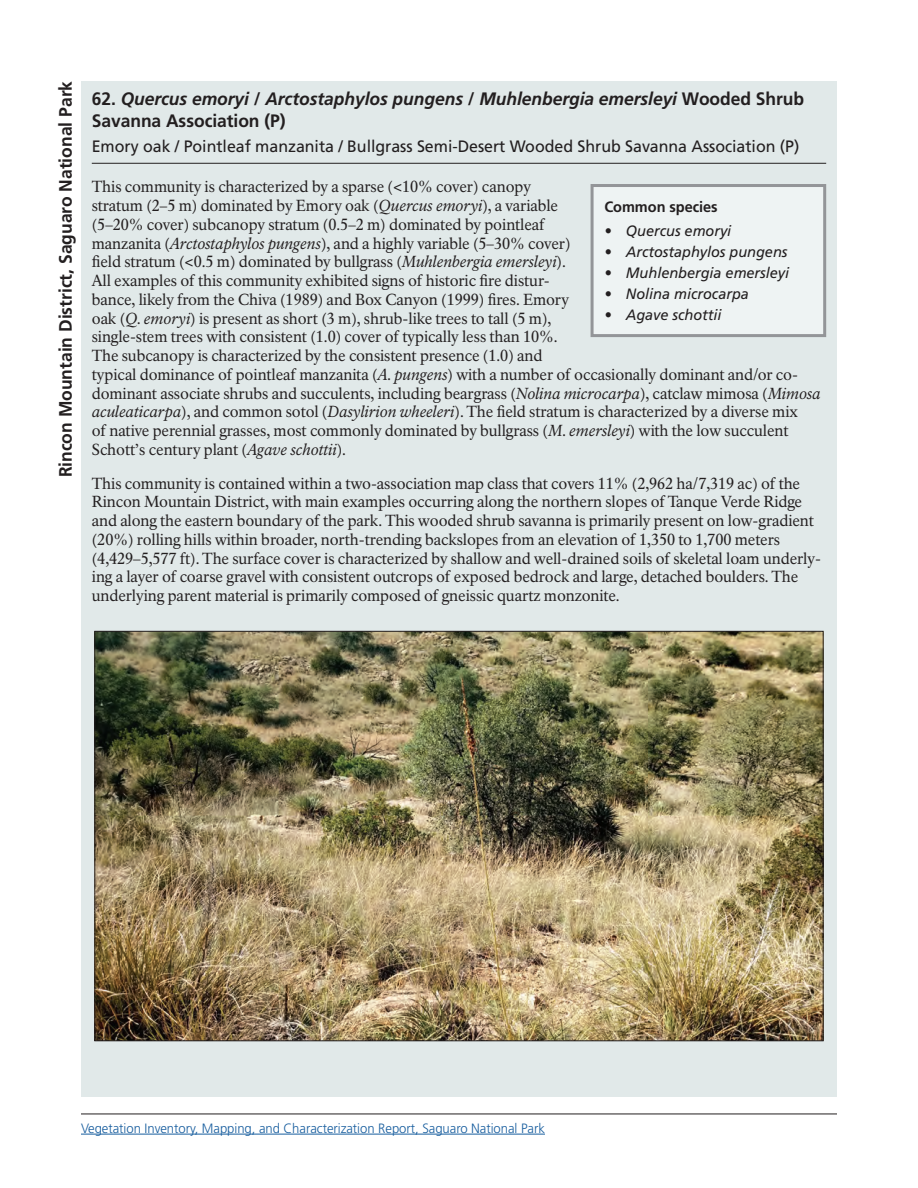
<style>
.page{position:relative;width:918px;height:1188px;background:#fff}
.page>*{position:absolute;margin:0;border:0;box-sizing:border-box;transform-origin:0 0}
.HeadingBold{font:italic 700 18px/21.6px "Frutiger LT Std";letter-spacing:-.005em;color:#231f20}
.t1{font:700 18px "Frutiger LT Std";color:#231f20}
.HeadingRegular{font:16.5px "Frutiger LT Std";letter-spacing:-.005em;color:#231f20}
.body_text{font:15.75px/18.8px "NPS Rawlinson OT";letter-spacing:-.005em;color:#231f20}
.t2{font:italic 15px "Frutiger LT Std";letter-spacing:-.005em;color:#231f20}
.BoxHeader{font:700 15px "Frutiger LT Std";letter-spacing:-.005em;color:#231f20}
.t3{font:300 13.5px "Frutiger LT Std";letter-spacing:-.005em;color:#175d9e}
.s1{font-style:normal}
.s2{font-style:italic}
</style>
<div class="page">
<hr style="left:81px;top:1114px;width:756px;height:1px;background:#231f20">
<hr style="left:81px;top:1134px;width:464px;height:1px;background:#175d9e">
<div style="left:81px;top:81px;width:756px;height:1015px;background:#e1e9e9"></div>
<hr style="left:92px;top:163px;width:734px;height:1px;background:#231f20">
<img style="left:96px;top:633px;width:725px;height:406px">
<div style="left:592px;top:186px;width:233px;height:150px;background:#eef3f3"></div>
<div style="left:591px;top:184px;width:235px;height:153px;border:3px solid #939598"></div>
<p class="t1" style="left:55px;top:477px;width:398px;rotate:-90deg">Rincon Mountain District, Saguaro National Park</p>
<h1 class="HeadingBold" style="left:92px;top:88px;width:714px"><span class="s1">62.</span> Quercus emoryi <span class="s1">/</span> Arctostaphylos pungens <span class="s1">/</span> Muhlenbergia emersleyi <span class="s1">Wooded Shrub<br>Savanna Association (P)</span></h1>
<p class="HeadingRegular" style="left:92px;top:137px;width:709px">Emory oak / Pointleaf manzanita / Bullgrass Semi-Desert Wooded Shrub Savanna Association (P)</p>
<p class="body_text" style="left:92px;top:178px;width:730px">This community is characterized by a sparse (&lt;10% cover) canopy<br>stratum (2–5 m) dominated by Emory oak (<span class="s2">Quercus emoryi</span>), a variable<br>(5–20% cover) subcanopy stratum (0.5–2 m) dominated by pointleaf<br>manzanita (<span class="s2">Arctostaphylos pungens</span>), and a highly variable (5–30% cover)<br>field stratum (&lt;0.5 m) dominated by bullgrass (<span class="s2">Muhlenbergia emersleyi</span>).<br>All examples of this community exhibited signs of historic fire distur-<br>bance, likely from the Chiva (1989) and Box Canyon (1999) fires. Emory<br>oak (<span class="s2">Q. emoryi</span>) is present as short (3 m), shrub-like trees to tall (5 m),<br>single-stem trees with consistent (1.0) cover of typically less than 10%.<br>The subcanopy is characterized by the consistent presence (1.0) and<br>typical dominance of pointleaf manzanita (<span class="s2">A. pungens</span>) with a number of occasionally dominant and/or co&shy;dominant associate shrubs and succulents, including beargrass (<span class="s2">Nolina microcarpa</span>), catclaw mimosa (<span class="s2">Mimosa aculeaticarpa</span>), and common sotol (<span class="s2">Dasylirion wheeleri</span>). The field stratum is characterized by a diverse mix<br>of native perennial grasses, most commonly dominated by bullgrass (<span class="s2">M. emersleyi</span>) with the low succulent Schott’s century plant (<span class="s2">Agave schottii</span>).</p>
<p class="body_text" style="left:92px;top:474px;width:731px">This community is contained within a two-association map class that covers 11% (2,962 ha/7,319 ac) of the Rincon Mountain District, with main examples occurring along the northern slopes of Tanque Verde Ridge and along the eastern boundary of the park. This wooded shrub savanna is primarily present on low-gradient (20%) rolling hills within broader, north-trending backslopes from an elevation of 1,350 to 1,700 meters (4,429–5,577 ft). The surface cover is characterized by shallow and well-drained soils of skeletal loam underly&shy;ing a layer of coarse gravel with consistent outcrops of exposed bedrock and large, detached boulders. The underlying parent material is primarily composed of gneissic quartz monzonite.</p>
<h2 class="BoxHeader" style="left:604px;top:198px;width:115px">Common species</h2>
<p class="t2" style="left:604px;top:222px;width:128px">• Quercus emoryi</p>
<p class="t2" style="left:604px;top:243px;width:185px">• Arctostaphylos pungens</p>
<p class="t2" style="left:604px;top:264px;width:186px">• Muhlenbergia emersleyi</p>
<p class="t2" style="left:604px;top:285px;width:146px">• Nolina microcarpa</p>
<p class="t2" style="left:604px;top:306px;width:119px">• Agave schottii</p>
<p class="t3" style="left:81px;top:1120px;width:466px">Vegetation Inventory, Mapping, and Characterization Report, Saguaro National Park</p>
</div>
